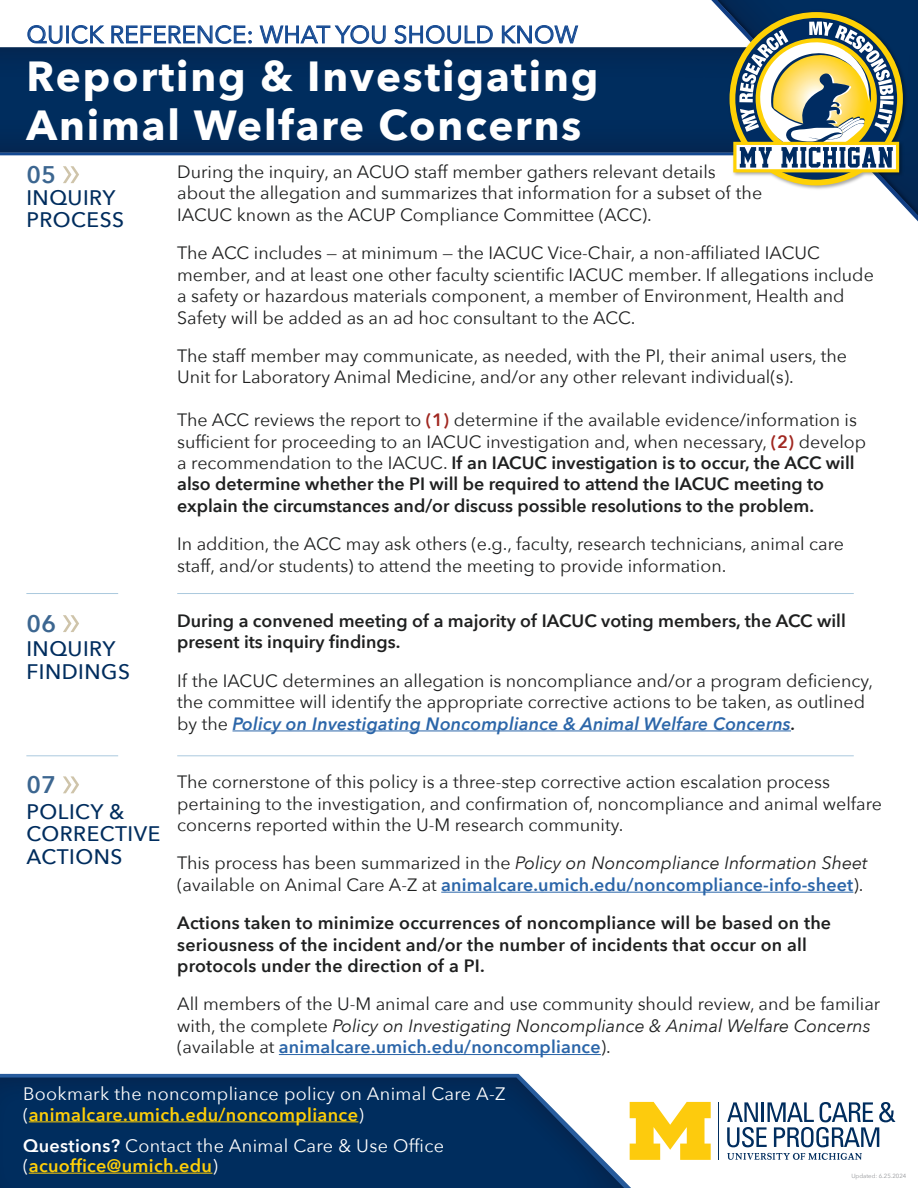
<style>
.page{position:relative;width:918px;height:1188px;background:#fff}
.page>*{position:absolute;margin:0;border:0;box-sizing:border-box;transform-origin:0 0}
.t1{font:700 42px/48.9px "Avenir Next";letter-spacing:.045em;color:#fff}
.t2{font:24px "Avenir Next";letter-spacing:.01em;color:#144992}
.t3{font:600 24px "Avenir Next";color:#3c6690}
.t4{font:500 21px/22.2px "Avenir Next";letter-spacing:.025em;color:#002d5e}
.t5{font:18px/20.1px "Avenir Next";letter-spacing:.02em;color:#fff}
.t6{font:17.85px/21.5px "Avenir Next";color:#1f2020}
.t7{font:600 17.85px/21.5px "Avenir Next";color:#1f2020}
.t8{font:6px "Avenir Next";color:#939598}
.s1{font-weight:400}
.s2{color:#a02720}
.s3{font-weight:600;font-style:italic;color:#2c66a9}
.s4{font-weight:600;font-style:italic}
.s5{font-style:italic}
.s6{font-weight:600;color:#2c66a9}
.s7{font-weight:600;color:#fece08}
.s8{font-weight:600}
</style>
<div class="page">
<hr style="left:26px;top:756px;width:92px;height:1px;background:#aac9de">
<hr style="left:177px;top:756px;width:677px;height:1px;background:#aac9de">
<hr style="left:26px;top:593px;width:92px;height:1px;background:#aac9de">
<hr style="left:177px;top:593px;width:677px;height:1px;background:#aac9de">
<hr style="left:279px;top:1054px;width:322px;height:1px;background:#2c66a9">
<hr style="left:441px;top:892px;width:412px;height:1px;background:#2c66a9">
<hr style="left:233px;top:730px;width:558px;height:1px;background:#2c66a9">
<hr style="left:0;top:152px;width:863px;height:3px;background:#144992">
<svg style="left:0;top:47px;width:610px;height:106px;background:#012b5b"></svg>
<svg style="left:28px;top:25px;width:34px;height:19px"></svg>
<div style="left:66px;top:26px;width:3px;height:17px;border:1px solid #144992"></div>
<svg style="left:72px;top:25px;width:32px;height:19px"></svg>
<svg style="left:112px;top:25px;width:140px;height:19px"></svg>
<svg style="left:260px;top:25px;width:126px;height:19px"></svg>
<svg style="left:394px;top:25px;width:99px;height:19px"></svg>
<svg style="left:502px;top:25px;width:76px;height:19px"></svg>
<svg style="left:610px;top:47px;width:5px;height:109px"></svg>
<svg style="left:615px;top:0;width:303px;height:222px"></svg>
<svg style="left:717px;top:0;width:201px;height:216px"></svg>
<svg style="left:63px;top:166px;width:16px;height:17px"></svg>
<svg style="left:63px;top:615px;width:16px;height:17px"></svg>
<svg style="left:63px;top:776px;width:16px;height:17px"></svg>
<svg style="left:0;top:1074px;width:650px;height:28px;fill:#285c9d"></svg>
<svg style="left:0;top:1078px;width:646px;height:110px;background:#19416c"></svg>
<svg style="left:727px;top:1153px;width:135px;height:7px"></svg>
<hr style="left:719px;top:1102px;width:1px;height:58px;background:#002d5e">
<svg style="left:630px;top:1102px;width:81px;height:58px"></svg>
<svg style="left:727px;top:1102px;width:169px;height:45px"></svg>
<hr style="left:29px;top:1121px;width:329px;height:1px;background:#fece08">
<hr style="left:29px;top:1173px;width:183px;height:1px;background:#fece08">
<h2 class="t2" style="left:27px;top:14px;width:553px">QUICK REFERENCE: WHAT YOU SHOULD KNOW</h2>
<h1 class="t1" style="left:27px;top:51px;width:573px">Reporting &amp; Investigating<br>Animal Welfare Concerns</h1>
<h2 class="t3" style="left:26px;top:154px;width:31px">05</h2>
<p class="t6" style="left:177px;top:160px;width:586px">During the inquiry, an ACUO staff member gathers relevant details about the allegation and summarizes that information for a subset of the<br>IACUC known as the ACUP Compliance Committee (ACC).</p>
<p class="t6" style="left:177px;top:242px;width:698px">The ACC includes — at minimum — the IACUC Vice-Chair, a non-affiliated IACUC member, and at least one other faculty scientific IACUC member. If allegations include a safety or hazardous materials component, a member of Environment, Health and Safety will be added as an ad hoc consultant to the ACC.</p>
<p class="t6" style="left:177px;top:344px;width:671px">The staff member may communicate, as needed, with the PI, their animal users, the<br>Unit for Laboratory Animal Medicine, and/or any other relevant individual(s).</p>
<p class="t7" style="left:177px;top:409px;width:690px"><span class="s1">The ACC reviews the report to</span> <span class="s2">(1)</span> <span class="s1">determine if the available evidence/information is sufficient for proceeding to an IACUC investigation and, when necessary,</span> <span class="s2">(2)</span> <span class="s1">develop a recommendation to the IACUC.</span> If an IACUC investigation is to occur, the ACC will also determine whether the PI will be required to attend the IACUC meeting to explain the circumstances and/or discuss possible resolutions to the problem.</p>
<p class="t6" style="left:177px;top:532px;width:668px">In addition, the ACC may ask others (e.g., faculty, research technicians, animal care staff, and/or students) to attend the meeting to provide information.</p>
<h2 class="t3" style="left:26px;top:603px;width:31px">06</h2>
<p class="t7" style="left:177px;top:610px;width:670px">During a convened meeting of a majority of IACUC voting members, the ACC will present its inquiry findings.</p>
<p class="t4" style="left:26px;top:186px;width:99px">INQUIRY<br>PROCESS</p>
<p class="t4" style="left:26px;top:637px;width:105px">INQUIRY<br>FINDINGS</p>
<p class="t6" style="left:177px;top:669px;width:697px">If the IACUC determines an allegation is noncompliance and/or a program deficiency, the committee will identify the appropriate corrective actions to be taken, as outlined by the <span class="s3">Policy on Investigating Noncompliance &amp; Animal Welfare Concerns</span><span class="s4">.</span></p>
<h2 class="t3" style="left:26px;top:764px;width:31px">07</h2>
<p class="t6" style="left:177px;top:771px;width:706px">The cornerstone of this policy is a three-step corrective action escalation process pertaining to the investigation, and confirmation of, noncompliance and animal welfare</p>
<p class="t4" style="left:26px;top:800px;width:100px">POLICY &amp;</p>
<p class="t6" style="left:177px;top:813px;width:448px">concerns reported within the U-M research community.</p>
<p class="t4" style="left:26px;top:822px;width:136px">CORRECTIVE<br>ACTIONS</p>
<p class="t6" style="left:177px;top:852px;width:692px">This process has been summarized in the <span class="s5">Policy on Noncompliance Information Sheet </span>(available on Animal Care A-Z at <span class="s6">animalcare.umich.edu/noncompliance-info-sheet</span>).</p>
<p class="t7" style="left:177px;top:912px;width:655px">Actions taken to minimize occurrences of noncompliance will be based on the seriousness of the incident and/or the number of incidents that occur on all protocols under the direction of a PI.</p>
<p class="t6" style="left:177px;top:993px;width:705px">All members of the U-M animal care and use community should review, and be familiar with, the complete <span class="s5">Policy on Investigating Noncompliance &amp; Animal Welfare Concerns </span>(available at <span class="s6">animalcare.umich.edu/noncompliance</span>).</p>
<p class="t5" style="left:23px;top:1083px;width:484px">Bookmark the noncompliance policy on Animal Care A-Z (<span class="s7">animalcare.umich.edu/noncompliance</span>)</p>
<p class="t5" style="left:23px;top:1135px;width:423px"><span class="s8">Questions?</span> Contact the Animal Care &amp; Use Office (<span class="s7">acuoffice@umich.edu</span>)</p>
<p class="t8" style="left:851px;top:1171px;width:56px">Updated: 6.25.2024</p>
</div>
